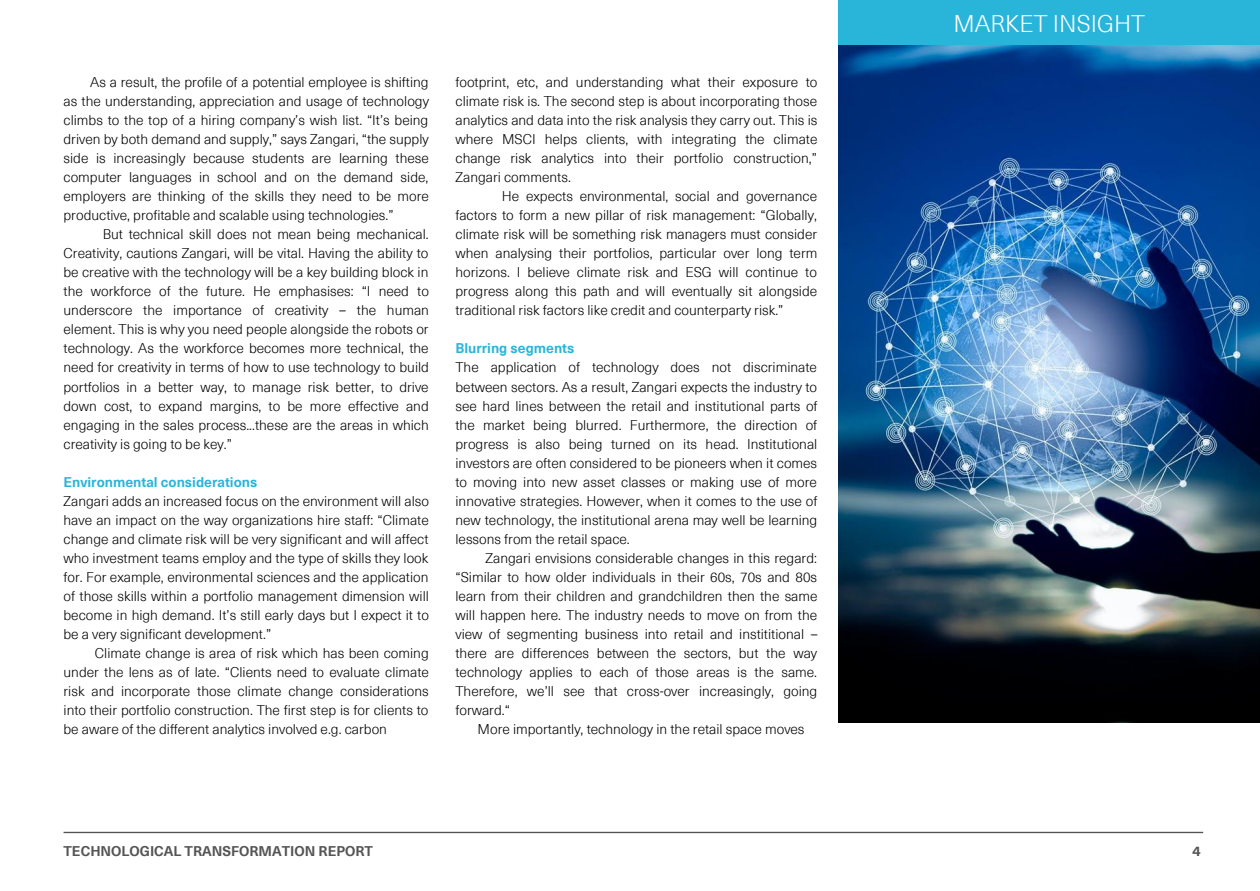
<style>
.page{position:relative;width:1260px;height:891px;background:#fff}
.page>*{position:absolute;margin:0;border:0;box-sizing:border-box;transform-origin:0 0}
.t1{font:300 23.45px "Neue Haas Unica W06";color:#fff}
.t2{font:300 13.74px/19.1px "Neue Haas Unica W06";color:#000;text-align:justify}
.t3{font:700 13.74px "Neue Haas Unica W06";color:#29b5da}
.t4{font:700 13.74px "Neue Haas Unica W06";color:#545454}
</style>
<div class="page">
<div style="left:839px;top:0;width:421px;height:46px;background:#29b5da"></div>
<svg style="left:64px;top:831px;width:1139px;height:2px;background:#979797"></svg>
<img style="left:839px;top:46px;width:421px;height:676px">
<p class="t2" style="left:64px;top:72px;width:367px;text-indent:27px">As a result, the profile of a potential employee is shifting as the understanding, appreciation and usage of technology climbs to the top of a hiring company’s wish list. “It’s being driven by both demand and supply,” says Zangari, “the supply side is increasingly because students are learning these computer languages in school and on the demand side, employers are thinking of the skills they need to be more productive, profitable and scalable using technologies.”</p>
<p class="t2" style="left:64px;top:224px;width:367px;text-indent:39px">But technical skill does not mean being mechanical.<br>Creativity, cautions Zangari, will be vital. Having the ability to be creative with the technology will be a key building block in the workforce of the future. He emphasises: “I need to underscore the importance of creativity – the human element. This is why you need people alongside the robots or technology. As the workforce becomes more technical, the need for creativity in terms of how to use technology to build portfolios in a better way, to manage risk better, to drive down cost, to expand margins, to be more effective and engaging in the sales process...these are the areas in which creativity is going to be key.”</p>
<p class="t3" style="left:64px;top:470px;width:195px">Environmental considerations</p>
<p class="t2" style="left:64px;top:490px;width:367px">Zangari adds an increased focus on the environment will also have an impact on the way organizations hire staff: “Climate change and climate risk will be very significant and will affect who investment teams employ and the type of skills they look for. For example, environmental sciences and the application of those skills within a portfolio management dimension will become in high demand. It’s still early days but I expect it to be a very significant development.”</p>
<p class="t2" style="left:64px;top:643px;width:367px;text-indent:31px">Climate change is area of risk which has been coming under the lens as of late. “Clients need to evaluate climate risk and incorporate those climate change considerations into their portfolio construction. The first step is for clients to be aware of the different analytics involved e.g. carbon</p>
<p class="t2" style="left:456px;top:72px;width:364px">footprint, etc, and understanding what their exposure to climate risk is. The second step is about incorporating those analytics and data into the risk analysis they carry out. This is where MSCI helps clients, with integrating the climate change risk analytics into their portfolio construction,” Zangari comments.</p>
<p class="t2" style="left:456px;top:186px;width:363px;text-indent:46px">He expects environmental, social and governance factors to form a new pillar of risk management: “Globally, climate risk will be something risk managers must consider when analysing their portfolios, particular over long term horizons. I believe climate risk and ESG will continue to progress along this path and will eventually sit alongside traditional risk factors like credit and counterparty risk.”</p>
<p class="t3" style="left:456px;top:337px;width:120px">Blurring segments</p>
<p class="t2" style="left:456px;top:357px;width:364px">The application of technology does not discriminate between sectors. As a result, Zangari expects the industry to see hard lines between the retail and institutional parts of the market being blurred. Furthermore, the direction of progress is also being turned on its head. Institutional investors are often considered to be pioneers when it comes to moving into new asset classes or making use of more innovative strategies. However, when it comes to the use of new technology, the institutional arena may well be learning lessons from the retail space.</p>
<p class="t2" style="left:456px;top:547px;width:364px;text-indent:30px">Zangari envisions considerable changes in this regard: “Similar to how older individuals in their 60s, 70s and 80s learn from their children and grandchildren then the same will happen here. The industry needs to move on from the view of segmenting business into retail and instititional – there are differences between the sectors, but the way technology applies to each of those areas is the same.<br>Therefore, we’ll see that cross-over increasingly, going forward.“</p>
<p class="t2" style="left:478px;top:719px;width:328px">More importantly, technology in the retail space moves</p>
<h1 class="t1" style="left:953px;top:4px;width:193px">MARKET INSIGHT</h1>
<p class="t4" style="left:64px;top:840px;width:311px">TECHNOLOGICAL TRANSFORMATION REPORT</p>
<p class="t4" style="left:1192px;top:840px;width:10px">4</p>
</div>
